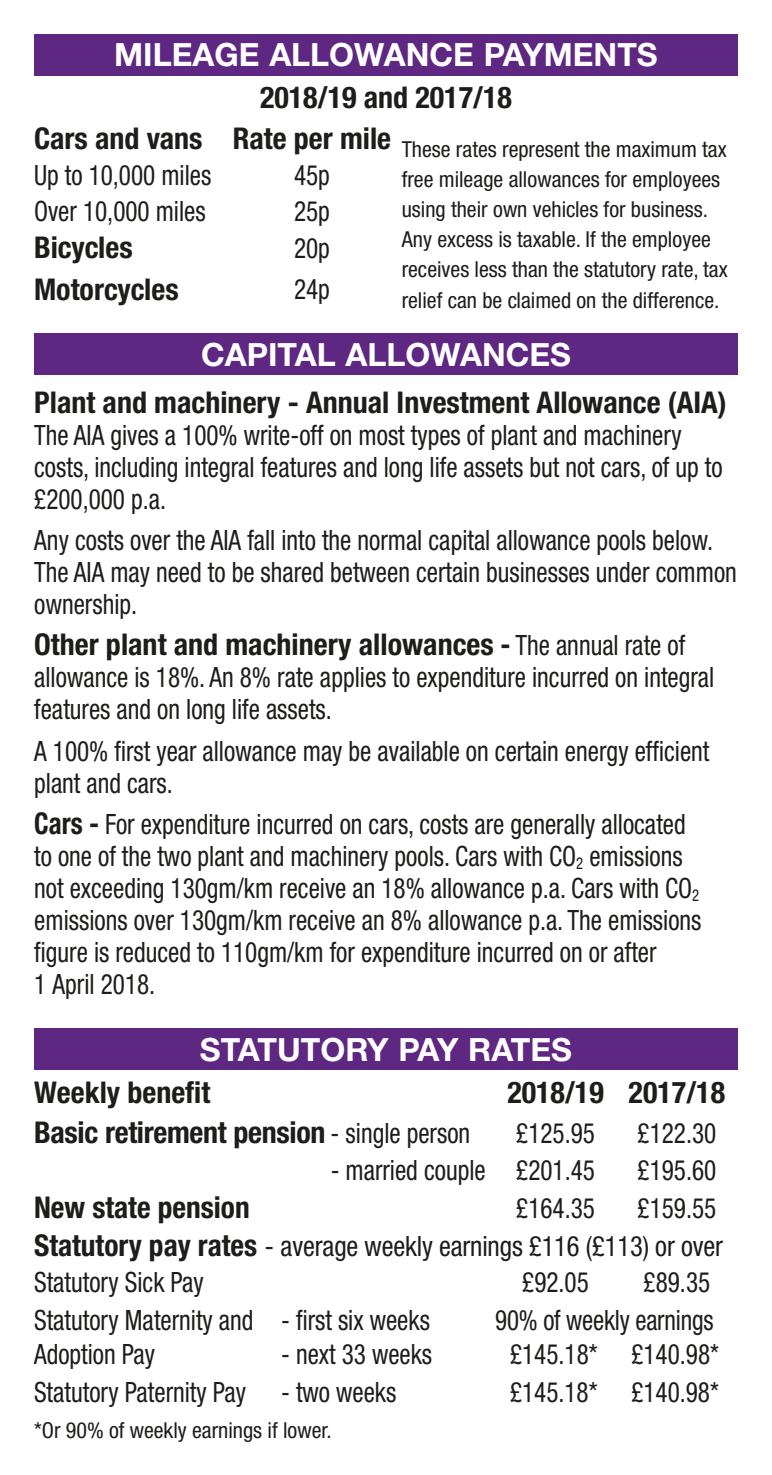
<style>
.page{position:relative;width:772px;height:1475px;background:#fff}
.page>*{position:absolute;margin:0;border:0;box-sizing:border-box;transform-origin:0 0}
.t1{font:700 32px "Helvetica Neue LT Std";color:#fff}
.t2{font:700 condensed 30px "Helvetica Neue LT Std";color:#1d1d1b}
.t3{font:condensed 28px/32px "Helvetica Neue LT Std";color:#1d1d1b;scale:.9 1}
.t4{font:condensed 28px "Helvetica Neue LT Std";color:#1d1d1b;scale:.89 1}
.t5{font:condensed 22px/30px "Helvetica Neue LT Std";color:#1d1d1b}
.s1{font-weight:400;font-size:28px}
.s2{font-weight:700;font-size:30px}
</style>
<div class="page">
<div style="left:34px;top:333px;width:703px;height:41px;background:#5e2782"></div>
<div style="left:34px;top:34px;width:703px;height:41px;background:#5e2782"></div>
<div style="left:34px;top:1028px;width:703px;height:41px;background:#5e2782"></div>
<p class="t1" style="left:114px;top:35px;width:544px">MILEAGE ALLOWANCE PAYMENTS</p>
<p class="t2" style="left:260px;top:80px;width:253px">2018/19 and 2017/18</p>
<p class="t5" style="left:401px;top:134px;width:327px;text-indent:-367px"><sup>Cars</sup> <sup>and</sup> <sup>vans</sup> <sup>Rate</sup> <sup>per</sup> <sup>mile</sup> These rates represent the maximum tax free mileage allowances for employees using their own vehicles for business.<br>Any excess is taxable. If the employee receives less than the statutory rate, tax relief can be claimed on the difference.</p>
<p class="t3" style="left:34px;top:159px;width:198px">Up to 10,000 miles</p>
<p class="t3" style="left:294px;top:159px;width:41px">45p</p>
<p class="t3" style="left:34px;top:195px;width:192px">Over 10,000 miles</p>
<p class="t3" style="left:294px;top:195px;width:41px">25p</p>
<p class="t2" style="left:34px;top:229px;width:100px">Bicycles</p>
<p class="t3" style="left:294px;top:231px;width:41px">20p</p>
<p class="t2" style="left:34px;top:271px;width:146px">Motorcycles</p>
<p class="t3" style="left:294px;top:273px;width:41px">24p</p>
<p class="t1" style="left:201px;top:334px;width:371px">CAPITAL ALLOWANCES</p>
<p class="t2" style="left:34px;top:384px;width:693px">Plant and machinery - Annual Investment Allowance (AIA)</p>
<p class="t3" style="left:34px;top:419px;width:765px">The AIA gives a 100% write-off on most types of plant and machinery costs, including integral features and long life assets but not cars, of up to £200,000 p.a.</p>
<p class="t3" style="left:34px;top:524px;width:781px">Any costs over the AIA fall into the normal capital allowance pools below.<br>The AIA may need to be shared between certain businesses under common ownership.</p>
<p class="t2" style="left:34px;top:626px;width:652px">Other plant and machinery allowances - <span class="s1">The annual rate of</span></p>
<p class="t3" style="left:34px;top:661px;width:756px">allowance is 18%. An 8% rate applies to expenditure incurred on integral features and on long life assets.</p>
<p class="t3" style="left:34px;top:734px;width:751px">A 100% first year allowance may be available on certain energy efficient plant and cars.</p>
<p class="t3" style="left:34px;top:807px;width:742px"><span class="s2">Cars -</span> For expenditure incurred on cars, costs are generally allocated to one of the two plant and machinery pools. Cars with CO<sub>2</sub> emissions not exceeding 130gm/km receive an 18% allowance p.a. Cars with CO<sub>2 </sub>emissions over 130gm/km receive an 8% allowance p.a. The emissions figure is reduced to 110gm/km for expenditure incurred on or after<br>1 April 2018.</p>
<p class="t1" style="left:200px;top:1029px;width:373px">STATUTORY PAY RATES</p>
<p class="t2" style="left:34px;top:1073px;width:178px">Weekly benefit</p>
<p class="t2" style="left:507px;top:1073px;width:219px">2018/19 2017/18</p>
<p class="t2" style="left:34px;top:1114px;width:437px">Basic retirement pension <span class="s1">- single person</span></p>
<p class="t3" style="left:516px;top:1116px;width:89px">£125.95</p>
<p class="t3" style="left:637px;top:1116px;width:89px">£122.30</p>
<p class="t3" style="left:330px;top:1153px;width:295px">- married couple £201.45</p>
<p class="t3" style="left:637px;top:1153px;width:89px">£195.60</p>
<p class="t2" style="left:34px;top:1189px;width:217px">New state pension</p>
<p class="t3" style="left:516px;top:1191px;width:89px">£164.35</p>
<p class="t3" style="left:34px;top:1188px;width:766px;line-height:37.6px;text-indent:603px">£159.55<br><span class="s2">Statutory pay rates</span> - average weekly earnings £116 (£113) or over<br>Statutory Sick Pay</p>
<p class="t3" style="left:522px;top:1266px;width:75px">£92.05</p>
<p class="t3" style="left:643px;top:1266px;width:75px">£89.35</p>
<p class="t3" style="left:34px;top:1303px;width:441px">Statutory Maternity and - first six weeks</p>
<p class="t4" style="left:495px;top:1303px;width:246px">90% of weekly earnings</p>
<p class="t3" style="left:34px;top:1337px;width:136px">Adoption Pay</p>
<p class="t3" style="left:281px;top:1337px;width:169px">- next 33 weeks</p>
<p class="t3" style="left:509px;top:1337px;width:233px">£145.18* £140.98*</p>
<p class="t3" style="left:34px;top:1375px;width:237px">Statutory Paternity Pay</p>
<p class="t3" style="left:281px;top:1375px;width:129px">- two weeks</p>
<p class="t3" style="left:509px;top:1375px;width:233px">£145.18* £140.98*</p>
<p class="t5" style="left:34px;top:1414px;width:299px">*Or 90% of weekly earnings if lower.</p>
</div>
